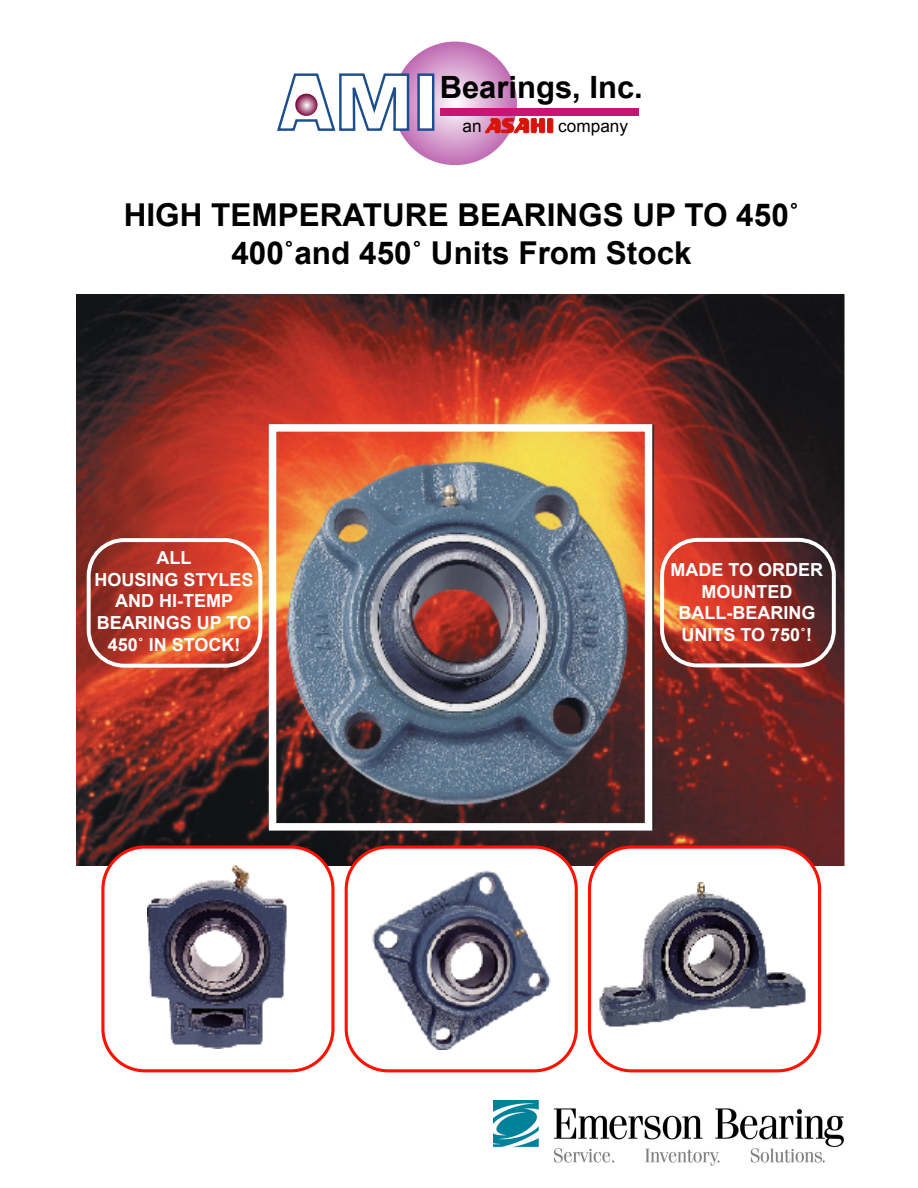
<style>
.page{position:relative;width:918px;height:1188px;background:#fff}
.page>*{position:absolute;margin:0;border:0;box-sizing:border-box;transform-origin:0 0}
.t1{font:700 31.5px/37.5px "Arial";color:#000;text-align:center}
.t2{font:700 30.75px "Arial";color:#000}
.t3{font:700 18px/21.8px "Arial";color:#fff;text-align:center}
.t4{font:17.1px "Arial";color:#000}
</style>
<div class="page">
<img style="left:77px;top:295px;width:768px;height:572px">
<div style="left:588px;top:846px;width:233px;height:226px;background:#fff;border:3px solid #f10;border-radius:42px"></div>
<img style="left:599px;top:882px;width:207px;height:145px">
<div style="left:345px;top:846px;width:233px;height:226px;background:#fff;border:3px solid #f10;border-radius:42px"></div>
<div style="left:101px;top:845px;width:234px;height:227px;background:#fff;border:3px solid #f10;border-radius:42px"></div>
<img style="left:372px;top:870px;width:179px;height:180px">
<img style="left:147px;top:865px;width:140px;height:183px">
<div style="left:269px;top:424px;width:383px;height:407px;border:7px solid #fff"></div>
<div style="left:660px;top:538px;width:176px;height:129px;border:4px solid #fff;border-radius:36px"></div>
<div style="left:87px;top:538px;width:175px;height:130px;border:4px solid #fff;border-radius:36px"></div>
<svg style="left:393px;top:42px;width:124px;height:123px;background:#d39bcb"></svg>
<div style="left:441px;top:108px;width:198px;height:8px;background:#c81573"></div>
<svg style="left:485px;top:118px;width:68px;height:15px"></svg>
<svg style="left:277px;top:72px;width:133px;height:60px"></svg>
<div style="left:417px;top:73px;width:17px;height:58px;background:#fff;border:2px solid #1c4e8f"></div>
<svg style="left:295px;top:94px;width:23px;height:22px"></svg>
<img style="left:494px;top:1101px;width:349px;height:64px">
<h2 class="t2" style="left:440px;top:70px;width:205px">Bearings, Inc.</h2>
<p class="t4" style="left:463px;top:116px;width:21px">an</p>
<p class="t4" style="left:558px;top:116px;width:71px">company</p>
<h1 class="t1" style="left:124px;top:196px;width:677px">HIGH TEMPERATURE BEARINGS UP TO 450˚<br>400˚and 450˚ Units From Stock</h1>
<p class="t3" style="left:95px;top:547px;width:161px">ALL<br>HOUSING STYLES<br>AND HI-TEMP<br>BEARINGS UP TO<br>450˚ IN STOCK!</p>
<p class="t3" style="left:671px;top:559px;width:154px">MADE TO ORDER<br>MOUNTED<br>BALL-BEARING<br>UNITS TO 750˚!</p>
</div>
